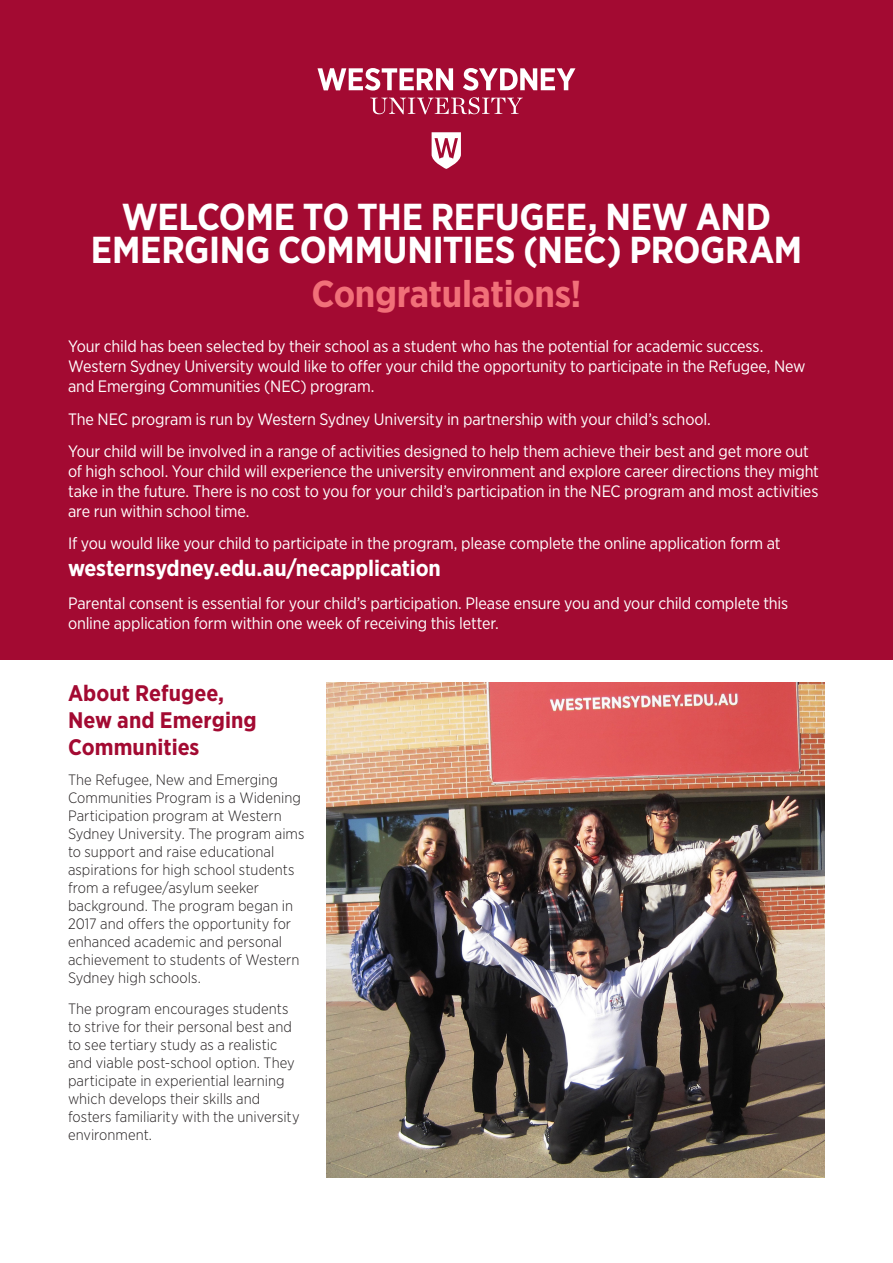
<style>
.page{position:relative;width:893px;height:1263px;background:#fff}
.page>*{position:absolute;margin:0;border:0;box-sizing:border-box;transform-origin:0 0}
.HEAD{font:700 37.5px/33px "Gotham Narrow";letter-spacing:-.01em;color:#fff;text-align:center}
.t1{font:700 37.5px "Gotham Narrow";letter-spacing:-.01em;color:#f17079}
.crimson_headers{font:700 22.5px/27px "Gotham Narrow";letter-spacing:.005em;color:#a30a32}
.intro_text{font:700 22.5px "Gotham Narrow";letter-spacing:-.005em;color:#fff}
.intro_text-2{font:16.5px/19.8px "Gotham Narrow";letter-spacing:-.01em;color:#fff}
.main_text{font:300 15px/18px "Gotham Narrow";letter-spacing:.005em;color:#231f20}
</style>
<div class="page">
<div style="left:0;top:0;width:893px;height:659px;background:#a30a32"></div>
<svg style="left:370px;top:97px;width:153px;height:17px"></svg>
<svg style="left:317px;top:68px;width:136px;height:23px"></svg>
<svg style="left:463px;top:68px;width:112px;height:23px"></svg>
<svg style="left:432px;top:132px;width:29px;height:37px"></svg>
<img style="left:326px;top:682px;width:499px;height:496px">
<p class="HEAD" style="left:91px;top:200px;width:713px">WELCOME TO THE REFUGEE, NEW AND<br>EMERGING COMMUNITIES (NEC) PROGRAM</p>
<p class="t1" style="left:311px;top:270px;width:272px">Congratulations!</p>
<p class="intro_text-2" style="left:68px;top:336px;width:739px">Your child has been selected by their school as a student who has the potential for academic success.<br>Western Sydney University would like to offer your child the opportunity to participate in the Refugee, New and Emerging Communities (NEC) program.</p>
<p class="intro_text-2" style="left:68px;top:409px;width:644px">The NEC program is run by Western Sydney University in partnership with your child’s school.</p>
<p class="intro_text-2" style="left:68px;top:441px;width:752px">Your child will be involved in a range of activities designed to help them achieve their best and get more out of high school. Your child will experience the university environment and explore career directions they might take in the future. There is no cost to you for your child’s participation in the NEC program and most activities are run within school time.</p>
<p class="intro_text-2" style="left:68px;top:533px;width:714px">If you would like your child to participate in the program, please complete the online application form at</p>
<p class="intro_text" style="left:68px;top:554px;width:374px">westernsydney.edu.au/necapplication</p>
<p class="intro_text-2" style="left:68px;top:593px;width:722px">Parental consent is essential for your child’s participation. Please ensure you and your child complete this online application form within one week of receiving this letter.</p>
<p class="crimson_headers" style="left:68px;top:679px;width:190px">About Refugee,<br>New and Emerging<br>Communities</p>
<p class="main_text" style="left:68px;top:771px;width:238px">The Refugee, New and Emerging<br>Communities Program is a Widening<br>Participation program at Western<br>Sydney University. The program aims to support and raise educational aspirations for high school students from a refugee/asylum seeker background. The program began in<br>2017 and offers the opportunity for enhanced academic and personal achievement to students of Western<br>Sydney high schools.</p>
<p class="main_text" style="left:68px;top:999px;width:233px">The program encourages students to strive for their personal best and to see tertiary study as a realistic and viable post-school option. They participate in experiential learning which develops their skills and fosters familiarity with the university environment.</p>
</div>
